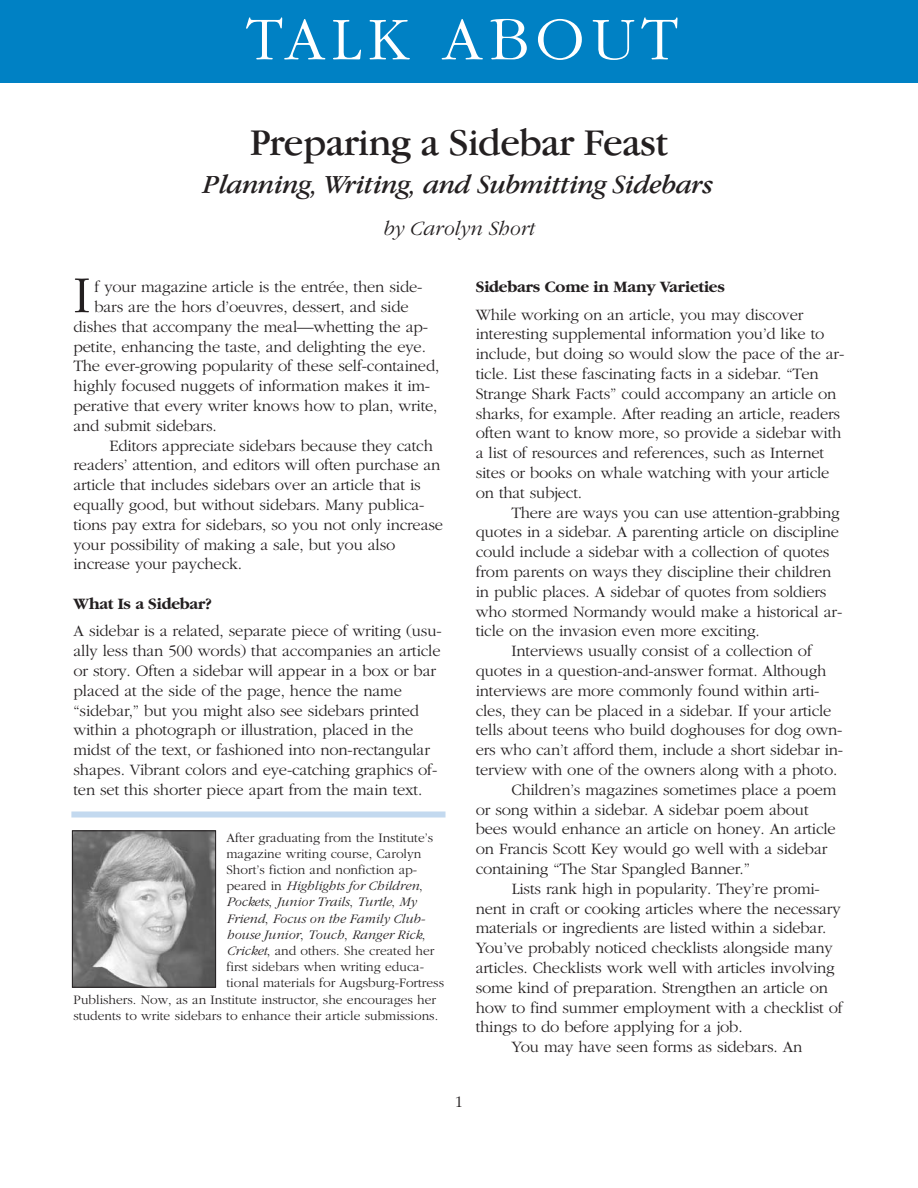
<style>
.page{position:relative;width:918px;height:1188px;background:#fff}
.page>*{position:absolute;margin:0;border:0;box-sizing:border-box;transform-origin:0 0}
.t1{font:300 63px "Garamond";letter-spacing:.1em;color:#fff}
.t2{font:300 54px "Garamond";color:#231f20}
.t3{font:39px "Garamond IT Cby BT";letter-spacing:-.015em;color:#231f20}
.t4{font:italic 27px "Garamond IT Cby BT";letter-spacing:-.015em;color:#231f20}
.t5{font:italic 300 21px "Garamond";color:#231f20}
.t6{font:300 16.5px/19.8px "Garamond";letter-spacing:-.01em;color:#231f20}
.t7{font:700 16.5px "Garamond";letter-spacing:-.01em;color:#231f20}
.t8{font:300 13.5px "Garamond";color:#231f20}
.t9{font:italic 300 13.5px "Garamond";color:#231f20}
.s1{font-style:normal}
.s2{font-style:italic}
</style>
<div class="page">
<img style="left:74px;top:832px;width:140px;height:154px">
<div style="left:72px;top:830px;width:144px;height:158px;border:1px solid #231f20"></div>
<div style="left:71px;top:812px;width:375px;height:6px;background:#c3d9ef"></div>
<div style="left:3px;top:0;width:915px;height:83px;background:#0081c4"></div>
<h1 class="t1" style="left:246px;top:15px;width:433px">TALK ABOUT</h1>
<h3 class="t3" style="left:250px;top:127px;width:420px">Preparing a Sidebar Feast</h3>
<h3 class="t4" style="left:204px;top:174px;width:511px">Planning, Writing, and Submitting Sidebars</h3>
<p class="t5" style="left:382px;top:221px;width:153px">by Carolyn Short</p>
<h2 class="t2" style="left:73px;top:274px;width:19px">I</h2>
<p class="t6" style="left:94px;top:278px;width:329px">f your magazine article is the entrée, then side-</p>
<p class="t6" style="left:94px;top:298px;width:316px">bars are the hors d’oeuvres, dessert, and side</p>
<p class="t6" style="left:74px;top:318px;width:356px">dishes that accompany the meal—whetting the ap-</p>
<p class="t6" style="left:74px;top:338px;width:354px">petite, enhancing the taste, and delighting the eye.</p>
<p class="t6" style="left:74px;top:358px;width:367px">The ever-growing popularity of these self-contained,</p>
<p class="t6" style="left:74px;top:377px;width:358px">highly focused nuggets of information makes it im-</p>
<p class="t6" style="left:74px;top:397px;width:366px">perative that every writer knows how to plan, write,</p>
<p class="t6" style="left:74px;top:417px;width:145px">and submit sidebars.</p>
<p class="t6" style="left:110px;top:437px;width:325px">Editors appreciate sidebars because they catch</p>
<p class="t6" style="left:74px;top:457px;width:369px">readers’ attention, and editors will often purchase an</p>
<p class="t6" style="left:74px;top:476px;width:349px">article that includes sidebars over an article that is</p>
<p class="t6" style="left:74px;top:496px;width:352px">equally good, but without sidebars. Many publica-</p>
<p class="t6" style="left:74px;top:516px;width:371px">tions pay extra for sidebars, so you not only increase</p>
<p class="t6" style="left:74px;top:536px;width:323px">your possibility of making a sale, but you also</p>
<p class="t6" style="left:74px;top:556px;width:170px">increase your paycheck.</p>
<p class="t7" style="left:74px;top:597px;width:140px">What Is a Sidebar?</p>
<p class="t6" style="left:74px;top:623px;width:370px">A sidebar is a related, separate piece of writing (usu&shy;ally less than 500 words) that accompanies an article or story. Often a sidebar will appear in a box or bar placed at the side of the page, hence the name “sidebar,” but you might also see sidebars printed within a photograph or illustration, placed in the midst of the text, or fashioned into non-rectangular shapes. Vibrant colors and eye-catching graphics of&shy;ten set this shorter piece apart from the main text.</p>
<p class="t8" style="left:226px;top:832px;width:208px">After graduating from the Institute’s</p>
<p class="t8" style="left:226px;top:848px;width:196px">magazine writing course, Carolyn</p>
<p class="t8" style="left:226px;top:864px;width:192px">Short’s fiction and nonfiction ap-</p>
<p class="t9" style="left:226px;top:881px;width:198px"><span class="s1">peared in</span> Highlights for Children<span class="s1">,</span></p>
<p class="t9" style="left:226px;top:897px;width:191px">Pockets<span class="s1">,</span> Junior Trails<span class="s1">,</span> Turtle<span class="s1">,</span> My</p>
<p class="t9" style="left:227px;top:913px;width:200px">Friend<span class="s1">,</span> Focus on the Family Club-</p>
<p class="t9" style="left:227px;top:929px;width:200px">house Junior<span class="s1">,</span> Touch<span class="s1">,</span> Ranger Rick<span class="s1">,</span></p>
<p class="t8" style="left:227px;top:945px;width:210px"><span class="s2">Cricket</span>, and others. She created her</p>
<p class="t8" style="left:227px;top:962px;width:199px">first sidebars when writing educa-</p>
<p class="t8" style="left:227px;top:978px;width:219px">tional materials for Augsburg-Fortress</p>
<p class="t8" style="left:74px;top:994px;width:364px">Publishers. Now, as an Institute instructor, she encourages her</p>
<p class="t8" style="left:74px;top:1010px;width:366px">students to write sidebars to enhance their article submissions.</p>
<p class="t7" style="left:476px;top:280px;width:251px">Sidebars Come in Many Varieties</p>
<p class="t6" style="left:476px;top:306px;width:370px">While working on an article, you may discover interesting supplemental information you’d like to include, but doing so would slow the pace of the ar&shy;ticle. List these fascinating facts in a sidebar. “Ten Strange Shark Facts” could accompany an article on sharks, for example. After reading an article, readers often want to know more, so provide a sidebar with a list of resources and references, such as Internet sites or books on whale watching with your article on that subject.</p>
<p class="t6" style="left:511px;top:504px;width:330px">There are ways you can use attention-grabbing</p>
<p class="t6" style="left:476px;top:524px;width:365px">quotes in a sidebar. A parenting article on discipline</p>
<p class="t6" style="left:476px;top:543px;width:355px">could include a sidebar with a collection of quotes</p>
<p class="t6" style="left:476px;top:563px;width:357px">from parents on ways they discipline their children</p>
<p class="t6" style="left:476px;top:583px;width:352px">in public places. A sidebar of quotes from soldiers</p>
<p class="t6" style="left:476px;top:603px;width:368px">who stormed Normandy would make a historical ar-</p>
<p class="t6" style="left:476px;top:623px;width:286px">ticle on the invasion even more exciting.</p>
<p class="t6" style="left:511px;top:642px;width:302px">Interviews usually consist of a collection of</p>
<p class="t6" style="left:476px;top:662px;width:352px">quotes in a question-and-answer format. Although</p>
<p class="t6" style="left:476px;top:682px;width:345px">interviews are more commonly found within arti-</p>
<p class="t6" style="left:476px;top:702px;width:357px">cles, they can be placed in a sidebar. If your article</p>
<p class="t6" style="left:476px;top:722px;width:368px">tells about teens who build doghouses for dog own-</p>
<p class="t6" style="left:476px;top:741px;width:369px">ers who can’t afford them, include a short sidebar in-</p>
<p class="t6" style="left:476px;top:761px;width:363px">terview with one of the owners along with a photo.</p>
<p class="t6" style="left:511px;top:781px;width:327px">Children’s magazines sometimes place a poem</p>
<p class="t6" style="left:476px;top:801px;width:334px">or song within a sidebar. A sidebar poem about</p>
<p class="t6" style="left:476px;top:821px;width:362px">bees would enhance an article on honey. An article</p>
<p class="t6" style="left:476px;top:840px;width:353px">on Francis Scott Key would go well with a sidebar</p>
<p class="t6" style="left:476px;top:860px;width:276px">containing “The Star Spangled Banner.”</p>
<p class="t6" style="left:512px;top:880px;width:310px">Lists rank high in popularity. They’re promi-</p>
<p class="t6" style="left:476px;top:900px;width:366px">nent in craft or cooking articles where the necessary</p>
<p class="t6" style="left:476px;top:920px;width:352px">materials or ingredients are listed within a sidebar.</p>
<p class="t6" style="left:476px;top:939px;width:359px">You’ve probably noticed checklists alongside many</p>
<p class="t6" style="left:476px;top:959px;width:361px">articles. Checklists work well with articles involving</p>
<p class="t6" style="left:476px;top:979px;width:354px">some kind of preparation. Strengthen an article on</p>
<p class="t6" style="left:476px;top:999px;width:369px">how to find summer employment with a checklist of</p>
<p class="t6" style="left:476px;top:1019px;width:268px">things to do before applying for a job.</p>
<p class="t6" style="left:511px;top:1038px;width:292px">You may have seen forms as sidebars. An</p>
<p class="t6" style="left:455px;top:1093px;width:10px">1</p>
</div>
